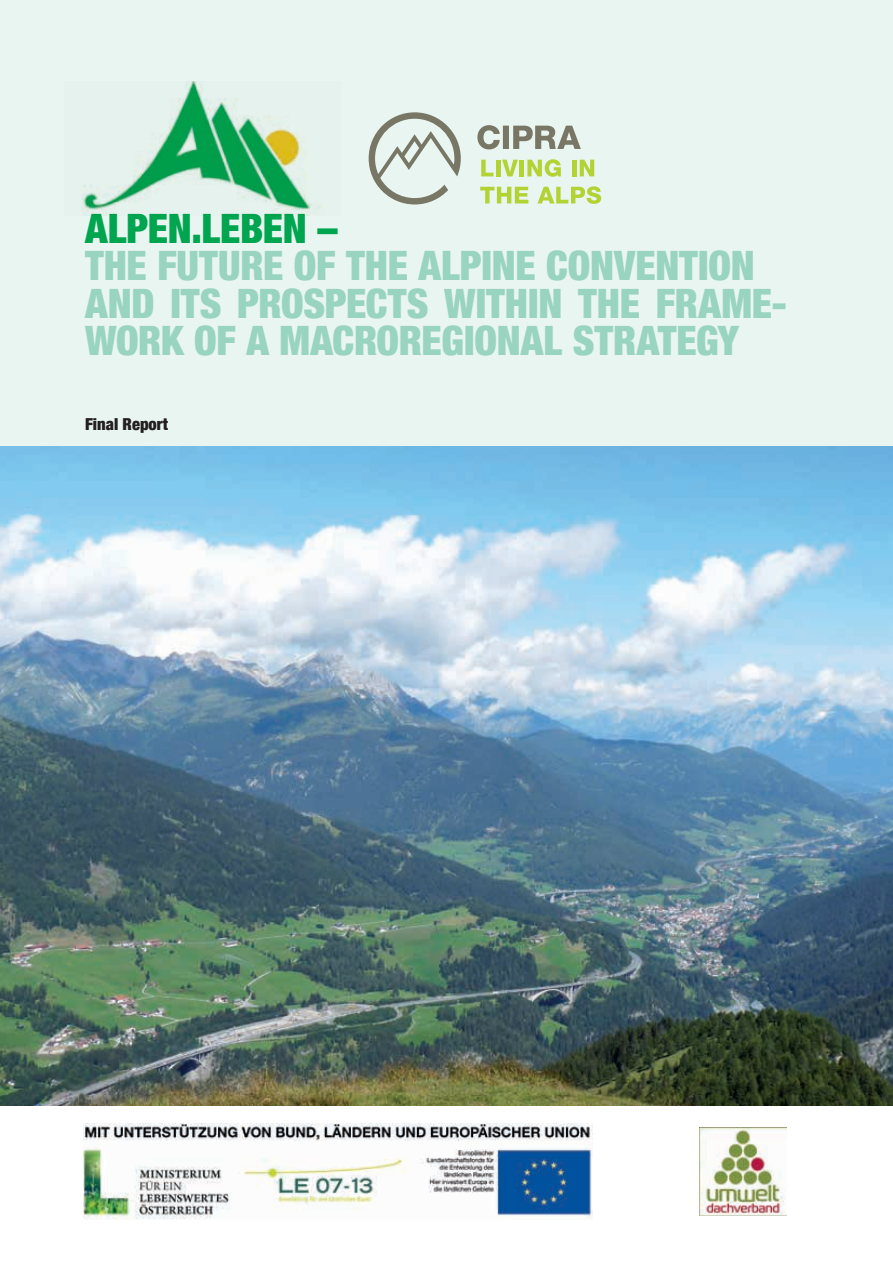
<style>
.page{position:relative;width:893px;height:1263px;background:#fff}
.page>*{position:absolute;margin:0;border:0;box-sizing:border-box;transform-origin:0 0}
.t1{font:900 condensed 40.5px/37.5px "Helvetica Neue";letter-spacing:-.005em;color:#98d4c0}
.t2{font:900 condensed 40.5px "Helvetica Neue";letter-spacing:-.005em;color:#00a54f}
.t3{font:900 condensed 16.5px "Helvetica Neue";color:#231f20}
</style>
<div class="page">
<div style="left:0;top:0;width:893px;height:1052px;background:#e9f5f0"></div>
<img style="left:0;top:446px;width:893px;height:660px">
<img style="left:84px;top:1124px;width:509px;height:95px">
<img style="left:699px;top:1127px;width:88px;height:88px">
<img style="left:81px;top:81px;width:242px;height:134px">
<svg style="left:481px;top:160px;width:12px;height:16px"></svg>
<hr style="left:496px;top:160px;width:4px;height:16px;background:#b3d234">
<svg style="left:502px;top:160px;width:16px;height:16px"></svg>
<hr style="left:520px;top:160px;width:4px;height:16px;background:#b3d234">
<svg style="left:527px;top:159px;width:34px;height:18px"></svg>
<hr style="left:572px;top:160px;width:4px;height:16px;background:#b3d234">
<svg style="left:580px;top:160px;width:14px;height:16px"></svg>
<svg style="left:480px;top:187px;width:48px;height:16px"></svg>
<svg style="left:537px;top:186px;width:64px;height:18px"></svg>
<svg style="left:369px;top:112px;width:92px;height:92px"></svg>
<svg style="left:477px;top:125px;width:104px;height:24px"></svg>
<p class="t2" style="left:85px;top:203px;width:254px">ALPEN.LEBEN –</p>
<p class="t1" style="left:85px;top:246px;width:703px">THE FUTURE OF THE ALPINE CONVENTION<br>AND ITS PROSPECTS WITHIN THE FRAME-<br>WORK OF A MACROREGIONAL STRATEGY</p>
<p class="t3" style="left:85px;top:414px;width:84px">Final Report</p>
</div>
